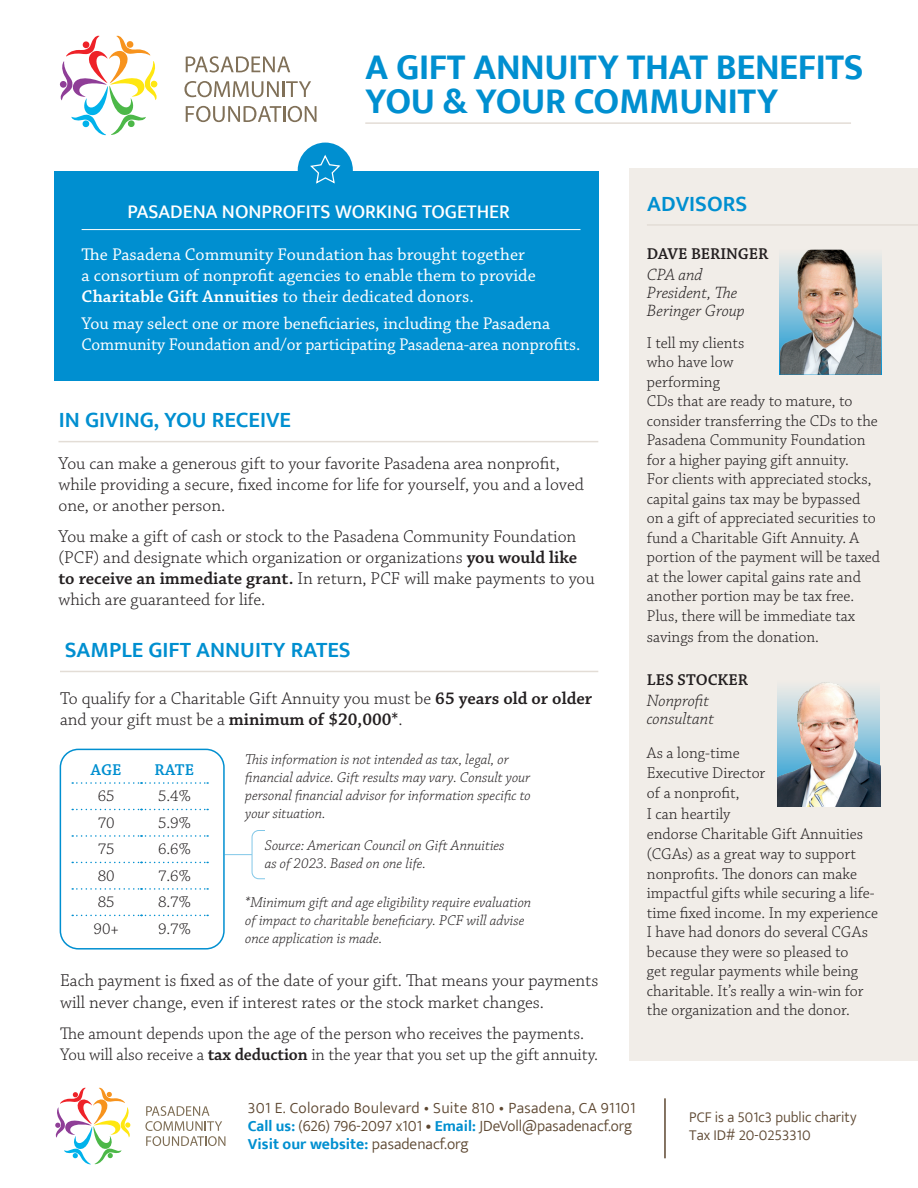
<style>
.page{position:relative;width:918px;height:1188px;background:#fff}
.page>*{position:absolute;margin:0;border:0;box-sizing:border-box;transform-origin:0 0}
.t1{font:700 37.5px/34.5px "Ek Mukta";letter-spacing:-.01em;color:#008fd0}
.t2{font:600 22.5px "Ek Mukta";color:#008fd0}
.t3{font:500 19.5px "Ek Mukta";color:#fff}
.t4{font:300 18px/21px "Chaparral Pro";color:#231f20}
.t5{font:17.85px/21px "Chaparral Pro";color:#fff}
.t6{font:300 17.7px/21.3px "Chaparral Pro";color:#231f20}
.t7{font:italic 300 17.25px/18px "Chaparral Pro";color:#231f20}
.t8{font:300 16.5px/19.5px "Chaparral Pro";color:#231f20}
.t9{font:600 16.5px "Chaparral Pro";color:#231f20}
.t10{font:600 16.5px "Chaparral Pro";letter-spacing:.005em;color:#008fd0}
.t11{font:300 15.75px/18px "Ek Mukta";letter-spacing:.015em;color:#5d4731}
.t12{font:italic 300 15px/18px "Chaparral Pro";color:#231f20}
.t13{font:300 15px/18px "Ek Mukta";color:#5d4731}
.s1{font-weight:600}
.s2{font-weight:700;color:#008fd0}
.s3{font-weight:700}
</style>
<div class="page">
<div style="left:629px;top:168px;width:289px;height:893px;background:#f1ede8"></div>
<div style="left:54px;top:171px;width:544px;height:209px;background:#008fd0"></div>
<svg style="left:59px;top:36px;width:99px;height:99px"></svg>
<hr style="left:58px;top:441px;width:540px;height:1px;background:#e3ddd6">
<hr style="left:365px;top:122px;width:486px;height:2px;background:#e3ddd6">
<hr style="left:60px;top:671px;width:538px;height:1px;background:#e3ddd6">
<hr style="left:82px;top:229px;width:498px;height:1px;background:#fff">
<div style="left:298px;top:143px;width:55px;height:55px;background:#008fd0;border-radius:50%"></div>
<svg style="left:310px;top:154px;width:31px;height:30px"></svg>
<svg style="left:186px;top:56px;width:104px;height:17px"></svg>
<svg style="left:184px;top:81px;width:127px;height:16px"></svg>
<svg style="left:186px;top:106px;width:131px;height:16px"></svg>
<div style="left:60px;top:749px;width:165px;height:201px;border:2px solid #008fd0;border-radius:18px"></div>
<div style="left:252px;top:830px;width:119px;height:49px;border:1px solid #008fd0;border-radius:7px"></div>
<svg style="left:72px;top:782px;width:136px;height:2px"></svg>
<svg style="left:72px;top:809px;width:136px;height:1px"></svg>
<svg style="left:72px;top:835px;width:136px;height:2px"></svg>
<svg style="left:72px;top:862px;width:136px;height:1px"></svg>
<svg style="left:72px;top:888px;width:136px;height:2px"></svg>
<svg style="left:72px;top:915px;width:136px;height:1px"></svg>
<div style="left:266px;top:827px;width:109px;height:66px;background:#fff"></div>
<svg style="left:225px;top:854px;width:27px;height:1px"></svg>
<hr style="left:647px;top:224px;width:271px;height:2px;background:#e3ddd6">
<svg style="left:55px;top:1088px;width:76px;height:76px"></svg>
<svg style="left:145px;top:1106px;width:80px;height:40px"></svg>
<hr style="left:664px;top:1098px;width:2px;height:60px;background:#5d4731">
<img style="left:778px;top:682px;width:102px;height:124px">
<svg style="left:809px;top:249px;width:73px;height:126px"></svg>
<img style="left:779px;top:250px;width:102px;height:125px">
<h1 class="t1" style="left:365px;top:48px;width:500px">A GIFT ANNUITY THAT BENEFITS<br>YOU &amp; YOUR COMMUNITY</h1>
<p class="t3" style="left:128px;top:200px;width:384px">PASADENA NONPROFITS WORKING TOGETHER</p>
<p class="t5" style="left:82px;top:244px;width:456px">The Pasadena Community Foundation has brought together a consortium of nonprofit agencies to enable them to provide<br><span class="s1">Charitable Gift Annuities</span> to their dedicated donors.</p>
<p class="t5" style="left:82px;top:314px;width:500px">You may select one or more beneficiaries, including the Pasadena<br>Community Foundation and/or participating Pasadena-area nonprofits.</p>
<h2 class="t2" style="left:59px;top:406px;width:234px">IN GIVING, YOU RECEIVE</h2>
<p class="t4" style="left:58px;top:454px;width:527px">You can make a generous gift to your favorite Pasadena area nonprofit, while providing a secure, fixed income for life for yourself, you and a loved one, or another person.</p>
<p class="t4" style="left:58px;top:527px;width:538px">You make a gift of cash or stock to the Pasadena Community Foundation (PCF) and designate which organization or organizations <span class="s1">you would like to receive an immediate grant.</span> In return, PCF will make payments to you which are guaranteed for life.</p>
<h2 class="t2" style="left:65px;top:637px;width:287px">SAMPLE GIFT ANNUITY RATES</h2>
<p class="t4" style="left:60px;top:688px;width:534px">To qualify for a Charitable Gift Annuity you must be <span class="s1">65 years old or older </span>and your gift must be a <span class="s1">minimum of $20,000*</span>.</p>
<p class="t10" style="left:91px;top:760px;width:32px">AGE</p>
<p class="t10" style="left:155px;top:760px;width:41px">RATE</p>
<p class="t8" style="left:98px;top:787px;width:18px">65</p>
<p class="t8" style="left:158px;top:787px;width:34px">5.4%</p>
<p class="t8" style="left:98px;top:813px;width:18px">70</p>
<p class="t8" style="left:158px;top:813px;width:34px">5.9%</p>
<p class="t8" style="left:98px;top:840px;width:18px">75</p>
<p class="t8" style="left:158px;top:840px;width:34px">6.6%</p>
<p class="t8" style="left:98px;top:866px;width:18px">80</p>
<p class="t8" style="left:158px;top:866px;width:34px">7.6%</p>
<p class="t8" style="left:98px;top:893px;width:18px">85</p>
<p class="t8" style="left:158px;top:893px;width:34px">8.7%</p>
<p class="t8" style="left:94px;top:919px;width:27px">90+</p>
<p class="t8" style="left:158px;top:919px;width:34px">9.7%</p>
<p class="t12" style="left:245px;top:751px;width:287px">This information is not intended as tax, legal, or financial advice. Gift results may vary. Consult your personal financial advisor for information specific to your situation.</p>
<p class="t12" style="left:265px;top:837px;width:241px">Source: American Council on Gift Annuities as of 2023. Based on one life.</p>
<p class="t12" style="left:245px;top:894px;width:288px">*Minimum gift and age eligibility require evaluation of impact to charitable beneficiary. PCF will advise once application is made.</p>
<p class="t4" style="left:60px;top:970px;width:540px;line-height:21.6px">Each payment is fixed as of the date of your gift. That means your payments will never change, even if interest rates or the stock market changes.</p>
<p class="t6" style="left:60px;top:1023px;width:540px">The amount depends upon the age of the person who receives the payments.<br>You will also receive a <span class="s1">tax deduction</span> in the year that you set up the gift annuity.</p>
<h2 class="t2" style="left:647px;top:190px;width:101px">ADVISORS</h2>
<p class="t9" style="left:647px;top:245px;width:123px">DAVE BERINGER</p>
<p class="t7" style="left:647px;top:267px;width:99px">CPA and<br>President, The<br>Beringer Group</p>
<p class="t8" style="left:647px;top:333px;width:235px">I tell my clients<br>who have low<br>performing<br>CDs that are ready to mature, to consider transferring the CDs to the<br>Pasadena Community Foundation for a higher paying gift annuity.<br>For clients with appreciated stocks, capital gains tax may be bypassed on a gift of appreciated securities to fund a Charitable Gift Annuity. A portion of the payment will be taxed at the lower capital gains rate and another portion may be tax free.<br>Plus, there will be immediate tax</p>
<p class="t8" style="left:647px;top:627px;width:174px">savings from the donation.</p>
<p class="t9" style="left:647px;top:671px;width:103px">LES STOCKER</p>
<p class="t7" style="left:647px;top:693px;width:69px">Nonprofit consultant</p>
<p class="t8" style="left:647px;top:744px;width:233px">As a long-time<br>Executive Director<br>of a nonprofit,<br>I can heartily<br>endorse Charitable Gift Annuities (CGAs) as a great way to support nonprofits. The donors can make impactful gifts while securing a life&shy;time fixed income. In my experience<br>I have had donors do several CGAs because they were so pleased to<br>get regular payments while being charitable. It’s really a win-win for the organization and the donor.</p>
<p class="t11" style="left:248px;top:1099px;width:389px">301 E. Colorado Boulevard • Suite 810 • Pasadena, CA 91101<br><span class="s2">Call us:</span> (626) 796-2097 x101 <span class="s3">•</span> <span class="s2">Email:</span> JDeVoll@pasadenacf.org<br><span class="s2">Visit our website:</span> pasadenacf.org</p>
<p class="t13" style="left:689px;top:1108px;width:169px">PCF is a 501c3 public charity<br>Tax ID# 20-0253310</p>
</div>
